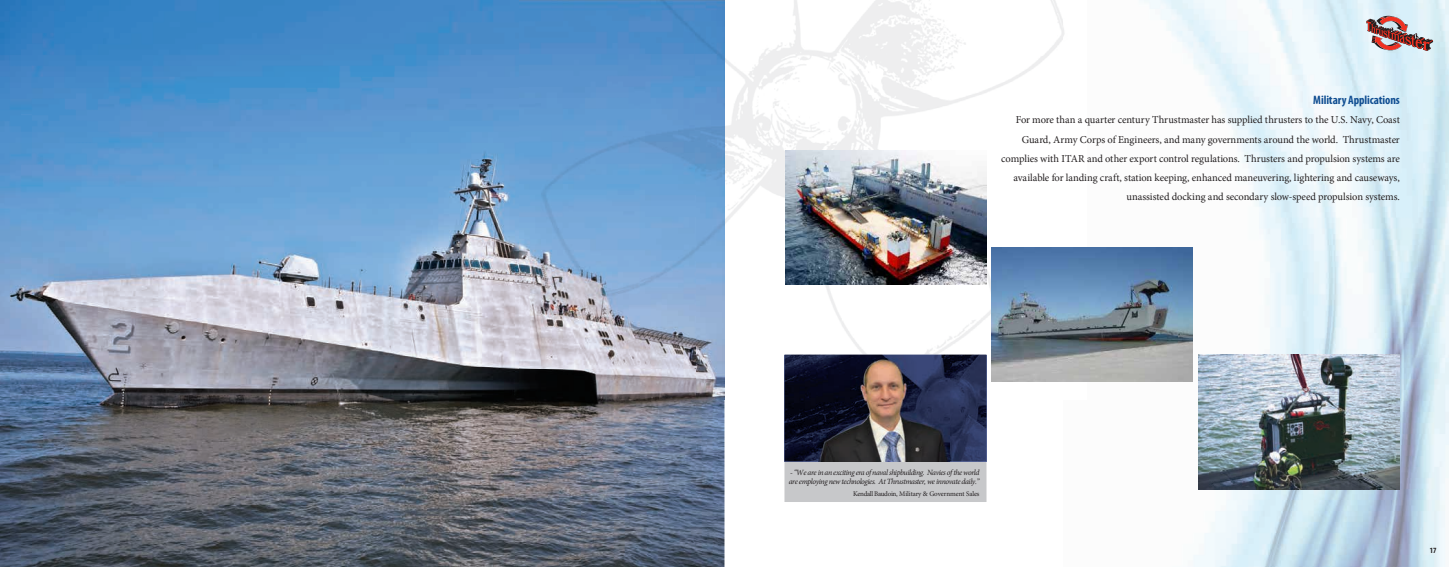
<style>
.page{position:relative;width:1449px;height:567px;background:#fff}
.page>*{position:absolute;margin:0;border:0;box-sizing:border-box;transform-origin:0 0}
.t1{font:700 condensed 12.25px "Myriad Pro";letter-spacing:-.005em;color:#0f4d91}
.t2{font:10.5px/19.2px "Minion Pro";letter-spacing:-.01em;color:#231f20;text-align:right}
.t3{font:italic 7.88px/9.5px "Minion Pro";letter-spacing:-.05em;color:#231f20}
.t4{font:700 condensed 7.88px "Myriad Pro";color:#231f20}
.t5{font:7px "Minion Pro";letter-spacing:-.01em;color:#231f20}
</style>
<div class="page">
<img style="left:0;top:0;width:724px;height:567px">
<img style="left:1087px;top:0;width:362px;height:358px">
<img style="left:1192px;top:358px;width:257px;height:209px">
<img style="left:520px;top:0;width:567px;height:400px">
<svg style="left:1366px;top:16px;width:67px;height:35px;background:#b59495"></svg>
<img style="left:991px;top:248px;width:201px;height:134px">
<img style="left:785px;top:151px;width:201px;height:134px">
<img style="left:1199px;top:355px;width:201px;height:134px">
<div style="left:784px;top:461px;width:203px;height:41px;background:#c7c8ca"></div>
<img style="left:784px;top:355px;width:203px;height:106px">
<img style="left:818px;top:359px;width:131px;height:103px">
<p class="t1" style="left:1313px;top:92px;width:88px">Military Applications</p>
<p class="t2" style="left:1001px;top:111px;width:400px">For more than a quarter century Thrustmaster has supplied thrusters to the U.S. Navy, Coast Guard, Army Corps of Engineers, and many governments around the world. Thrustmaster complies with ITAR and other export control regulations. Thrusters and propulsion systems are available for landing craft, station keeping, enhanced maneuvering, lightering and causeways, unassisted docking and secondary slow-speed propulsion systems.</p>
<p class="t3" style="left:789px;top:467px;width:192px">- “We are in an exciting era of naval shipbuilding. Navies of the world are employing new technologies. At Thrustmaster, we innovate daily.”</p>
<p class="t5" style="left:853px;top:489px;width:128px">Kendall Baudoin, Military &amp; Government Sales</p>
<p class="t4" style="left:1430px;top:545px;width:8px">17</p>
</div>
